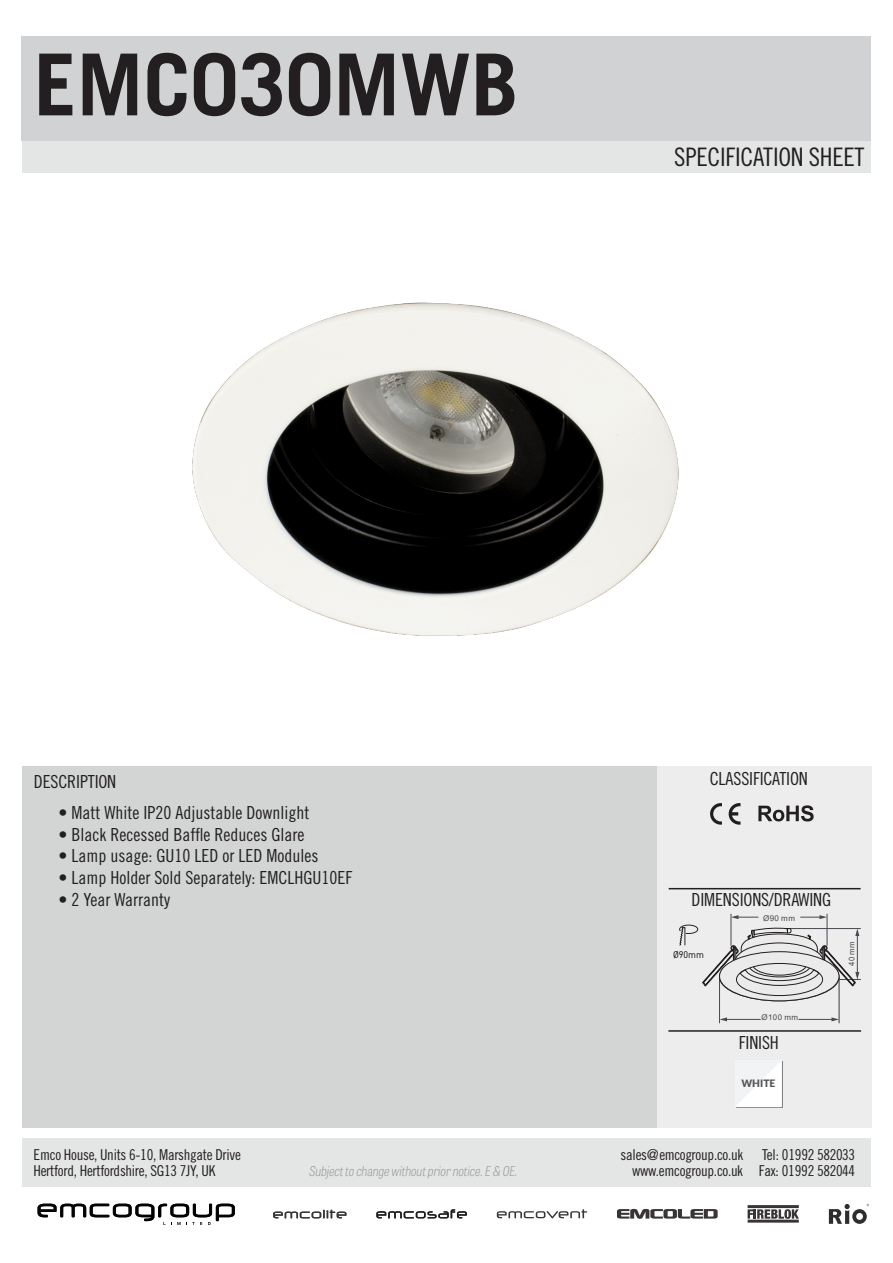
<style>
.page{position:relative;width:893px;height:1263px;background:#fff}
.page>*{position:absolute;margin:0;border:0;box-sizing:border-box;transform-origin:0 0}
.t1{font:700 85.5px "Trade Gothic LT Std";color:#231f20}
.t2{font:25.5px "Trade Gothic LT Std Cn 18";letter-spacing:-.01em;color:#231f20}
.t3{font:18px "Trade Gothic LT Std Cn 18";color:#231f20}
.t4{font:15px/16.5px "Trade Gothic LT Std Cn 18";letter-spacing:-.02em;color:#231f20}
.t5{font:italic 100 13.5px "Tablet Gothic Condensed";color:#939598}
.t6{font:900 10.2px "Lato";color:#57585a}
.t7{font:9.45px "DIN";color:#050504;scale:.94 1}
.t8{font:7.95px "Arial";letter-spacing:.055em;color:#4a494f}
</style>
<div class="page">
<div style="left:22px;top:767px;width:636px;height:361px;background:#d3d5d5"></div>
<div style="left:657px;top:767px;width:215px;height:361px;background:#ecedec"></div>
<div style="left:22px;top:141px;width:849px;height:32px;background:#e4e5e5"></div>
<div style="left:21px;top:36px;width:850px;height:105px;background:#d1d2d4"></div>
<img style="left:192px;top:302px;width:487px;height:334px">
<hr style="left:839px;top:977px;width:1px;height:46px;background:#4a494f">
<hr style="left:719px;top:977px;width:1px;height:46px;background:#4a494f">
<hr style="left:798px;top:1019px;width:37px;height:1px;background:#4a494f">
<svg style="left:831px;top:1017px;width:8px;height:4px"></svg>
<hr style="left:723px;top:1019px;width:38px;height:1px;background:#4a494f">
<svg style="left:720px;top:1017px;width:7px;height:4px"></svg>
<hr style="left:827px;top:914px;width:1px;height:32px;background:#4a494f">
<hr style="left:731px;top:914px;width:1px;height:32px;background:#4a494f">
<hr style="left:816px;top:979px;width:45px;height:1px;background:#4a494f">
<hr style="left:784px;top:928px;width:77px;height:1px;background:#4a494f">
<svg style="left:719px;top:952px;width:120px;height:49px"></svg>
<div style="left:736px;top:963px;width:87px;height:33px;border:1px solid #231f20;border-radius:50%"></div>
<hr style="left:669px;top:888px;width:192px;height:1px;background:#231f20">
<hr style="left:668px;top:1030px;width:193px;height:2px;background:#231f20">
<div style="left:22px;top:1138px;width:849px;height:49px;background:#e4e5e5"></div>
<svg style="left:273px;top:1210px;width:73px;height:8px"></svg>
<svg style="left:376px;top:1209px;width:91px;height:9px"></svg>
<svg style="left:38px;top:1204px;width:197px;height:21px"></svg>
<svg style="left:617px;top:1209px;width:101px;height:10px"></svg>
<svg style="left:497px;top:1209px;width:90px;height:9px"></svg>
<svg style="left:748px;top:1209px;width:51px;height:10px"></svg>
<hr style="left:748px;top:1205px;width:51px;height:3px;background:#231f20">
<hr style="left:748px;top:1219px;width:51px;height:3px;background:#231f20">
<svg style="left:829px;top:1204px;width:40px;height:20px"></svg>
<svg style="left:710px;top:803px;width:12px;height:22px"></svg>
<svg style="left:729px;top:803px;width:11px;height:22px"></svg>
<svg style="left:758px;top:805px;width:56px;height:16px"></svg>
<svg style="left:736px;top:1062px;width:46px;height:46px"></svg>
<div style="left:735px;top:1061px;width:46px;height:46px;background:#f8f8f9"></div>
<svg style="left:679px;top:915px;width:180px;height:74px"></svg>
<h1 class="t1" style="left:34px;top:32px;width:486px">EMC030MWB</h1>
<h2 class="t2" style="left:674px;top:142px;width:192px">SPECIFICATION SHEET</h2>
<p class="t3" style="left:34px;top:771px;width:84px">DESCRIPTION</p>
<p class="t3" style="left:59px;top:802px;width:252px">• Matt White IP20 Adjustable Downlight</p>
<p class="t3" style="left:59px;top:824px;width:247px">• Black Recessed Baffle Reduces Glare</p>
<p class="t3" style="left:59px;top:845px;width:261px">• Lamp usage: GU10 LED or LED Modules</p>
<p class="t3" style="left:59px;top:867px;width:295px">• Lamp Holder Sold Separately: EMCLHGU10EF</p>
<p class="t3" style="left:59px;top:888px;width:113px">• 2 Year Warranty</p>
<p class="t3" style="left:710px;top:768px;width:100px">CLASSIFICATION</p>
<p class="t3" style="left:692px;top:889px;width:141px">DIMENSIONS/DRAWING</p>
<p class="t7" style="left:673px;top:948px;width:34px">Ø90mm</p>
<p class="t8" style="left:763px;top:912px;width:34px">Ø90 mm</p>
<p class="t8" style="left:846px;top:966px;width:26px;rotate:-90deg">40 mm</p>
<p class="t8" style="left:761px;top:1012px;width:38px">Ø100 mm</p>
<p class="t3" style="left:739px;top:1032px;width:42px">FINISH</p>
<p class="t6" style="left:741px;top:1076px;width:35px">WHITE</p>
<p class="t4" style="left:34px;top:1146px;width:209px">Emco House, Units 6-10, Marshgate Drive<br>Hertford, Hertfordshire, SG13 7JY, UK</p>
<p class="t4" style="left:620px;top:1146px;width:124px;text-align:right">sales@emcogroup.co.uk www.emcogroup.co.uk</p>
<p class="t4" style="left:762px;top:1146px;width:94px">Tel: 01992 582033</p>
<p class="t5" style="left:309px;top:1162px;width:210px">Subject to change without prior notice. E &amp; OE.</p>
<p class="t4" style="left:759px;top:1162px;width:98px">Fax: 01992 582044</p>
</div>
